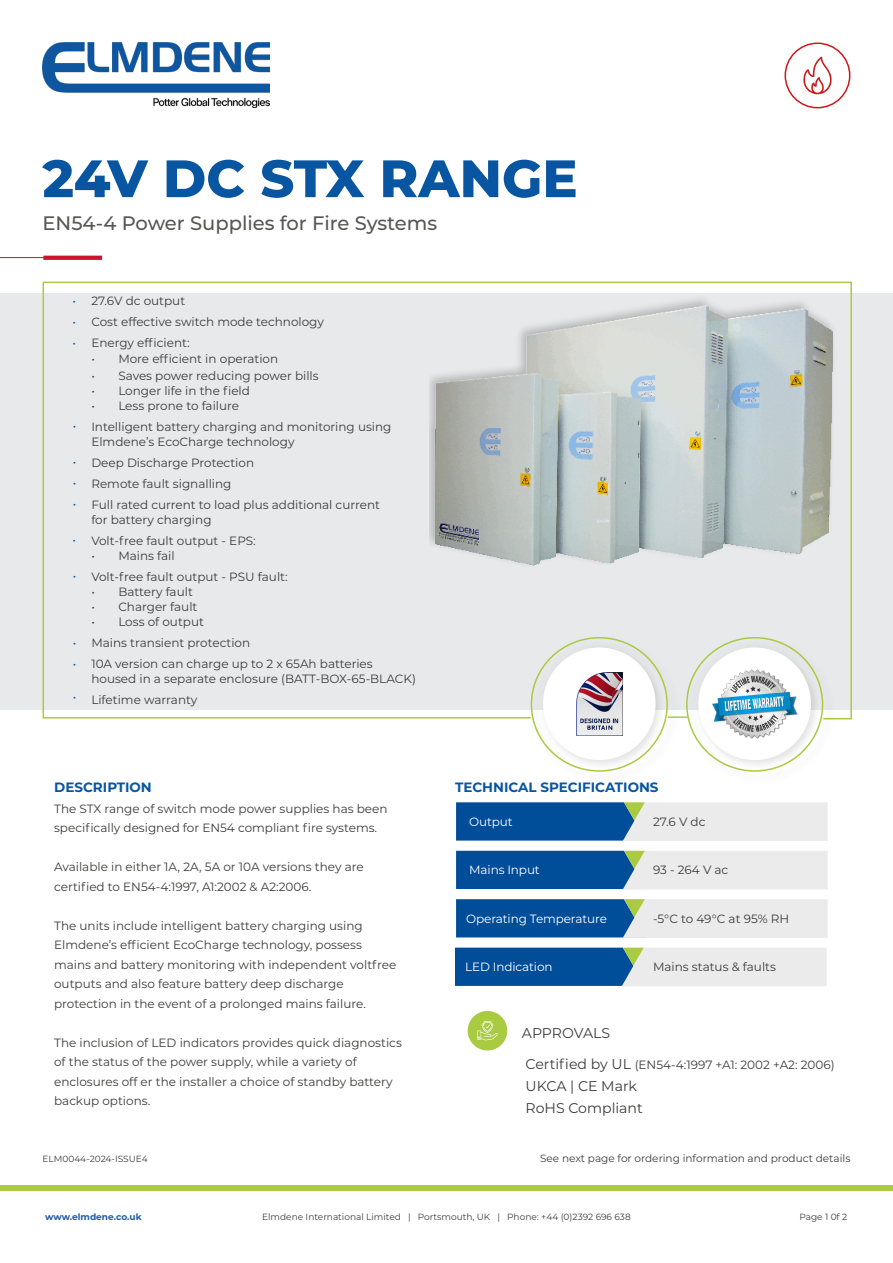
<style>
.page{position:relative;width:893px;height:1263px;background:#fff}
.page>*{position:absolute;margin:0;border:0;box-sizing:border-box;transform-origin:0 0}
.t1{font:800 52.5px "Montserrat";color:#0856a2}
.t2{font:500 19.5px "Montserrat";color:#575756}
.t3{font:14.1px/21.9px "Montserrat";color:#3c3c3b}
.t4{font:700 13.5px "Montserrat";color:#0856a2}
.t5{font:12px/21px "Montserrat";color:#3c3c3b}
.t6{font:12px "Montserrat";letter-spacing:-.01em;color:#fff}
.t7{font:12px/21px "Montserrat";color:#0856a2;text-align:justify}
.t8{font:10.5px "Montserrat";color:#3c3c3b}
.t9{font:9px "Montserrat";color:#3c3c3b}
.t10{font:700 9px "Montserrat";color:#215aa4}
.s1{font-size:14.1px}
</style>
<div class="page">
<div style="left:0;top:293px;width:893px;height:417px;background:#e8e9ea"></div>
<svg style="left:42px;top:281px;width:810px;height:439px"></svg>
<div style="left:784px;top:43px;width:66px;height:65px;border:2px solid #cd1719;border-radius:50%"></div>
<svg style="left:803px;top:57px;width:29px;height:37px"></svg>
<div style="left:429px;top:294px;width:408px;height:275px;background:#e8e9ea"></div>
<img style="left:429px;top:302px;width:411px;height:267px">
<div style="left:468px;top:1011px;width:39px;height:39px;background:#aaca41;border-radius:50%"></div>
<svg style="left:477px;top:1021px;width:21px;height:19px"></svg>
<div style="left:529px;top:635px;width:153px;height:151px;background:#000;opacity:.12"></div>
<div style="left:684px;top:635px;width:153px;height:151px;background:#000;opacity:.12"></div>
<div style="left:538px;top:642px;width:129px;height:129px;background:#000;opacity:.12"></div>
<div style="left:543px;top:647px;width:113px;height:113px;background:#fff;border-radius:50%"></div>
<div style="left:694px;top:642px;width:128px;height:129px;background:#000;opacity:.12"></div>
<div style="left:698px;top:647px;width:113px;height:113px;background:#fff;border-radius:50%"></div>
<img style="left:576px;top:672px;width:46px;height:63px">
<img style="left:710px;top:667px;width:90px;height:74px">
<div style="left:0;top:1185px;width:893px;height:6px;background:#aaca41"></div>
<svg style="left:43px;top:256px;width:59px;height:4px"></svg>
<hr style="left:0;top:257px;width:99px;height:1px;background:#ce132e">
<hr style="left:668px;top:716px;width:20px;height:2px;background:#aaca41">
<svg style="left:456px;top:802px;width:372px;height:39px;background:#7ea2c4"></svg>
<svg style="left:456px;top:851px;width:372px;height:38px;background:#7ca0c3"></svg>
<svg style="left:456px;top:899px;width:372px;height:39px;background:#7ea2c4"></svg>
<svg style="left:455px;top:948px;width:372px;height:38px;background:#7ca0c3"></svg>
<img style="left:43px;top:43px;width:227px;height:65px">
<h1 class="t1" style="left:43px;top:140px;width:537px">24V DC STX RANGE</h1>
<h2 class="t2" style="left:43px;top:210px;width:396px">EN54-4 Power Supplies for Fire Systems</h2>
<p class="t7" style="left:73px;top:290px;width:5px">• • •</p>
<p class="t7" style="left:73px;top:415px;width:5px">•</p>
<p class="t7" style="left:73px;top:451px;width:5px">• • •</p>
<p class="t7" style="left:73px;top:529px;width:5px">•</p>
<p class="t7" style="left:73px;top:565px;width:5px">•</p>
<p class="t7" style="left:73px;top:632px;width:5px">• •</p>
<p class="t7" style="left:73px;top:686px;width:5px">•</p>
<p class="t5" style="left:91px;top:290px;width:234px">27.6V dc output<br>Cost effective switch mode technology<br>Energy efficient:</p>
<p class="t5" style="left:91px;top:348px;width:188px">• More efficient in operation</p>
<p class="t5" style="left:91px;top:365px;width:229px">• Saves power reducing power bills</p>
<p class="t5" style="left:91px;top:380px;width:160px">• Longer life in the field</p>
<p class="t5" style="left:91px;top:395px;width:302px">• Less prone to failure<br>Intelligent battery charging and monitoring using</p>
<p class="t5" style="left:91px;top:431px;width:290px">Elmdene’s EcoCharge technology<br>Deep Discharge Protection<br>Remote fault signalling<br>Full rated current to load plus additional current</p>
<p class="t5" style="left:91px;top:509px;width:166px">for battery charging<br>Volt-free fault output - EPS:</p>
<p class="t5" style="left:91px;top:545px;width:198px">• Mains fail<br>Volt-free fault output - PSU fault:</p>
<p class="t5" style="left:91px;top:581px;width:103px">• Battery fault</p>
<p class="t5" style="left:91px;top:596px;width:108px">• Charger fault</p>
<p class="t5" style="left:91px;top:611px;width:283px">• Loss of output<br>Mains transient protection<br>10A version can charge up to 2 x 65Ah batteries</p>
<p class="t5" style="left:91px;top:668px;width:326px">housed in a separate enclosure (BATT-BOX-65-BLACK)<br>Lifetime warranty</p>
<p class="t4" style="left:54px;top:777px;width:99px">DESCRIPTION</p>
<p class="t4" style="left:455px;top:777px;width:205px">TECHNICAL SPECIFICATIONS</p>
<p class="t5" style="left:54px;top:798px;width:335px;line-height:19.5px">The STX range of switch mode power supplies has been specifically designed for EN54 compliant fire systems.</p>
<p class="t5" style="left:54px;top:857px;width:311px;line-height:19.5px">Available in either 1A, 2A, 5A or 10A versions they are certified to EN54-4:1997, A1:2002 &amp; A2:2006.</p>
<p class="t5" style="left:54px;top:915px;width:344px;line-height:19.5px">The units include intelligent battery charging using Elmdene’s efficient EcoCharge technology, possess mains and battery monitoring with independent voltfree outputs and also feature battery deep discharge protection in the event of a prolonged mains failure.</p>
<p class="t5" style="left:54px;top:1032px;width:349px;line-height:19.5px">The inclusion of LED indicators provides quick diagnostics of the status of the power supply, while a variety of enclosures off er the installer a choice of standby battery backup options.</p>
<p class="t6" style="left:469px;top:813px;width:45px">Output</p>
<p class="t5" style="left:653px;top:810px;width:54px">27.6 V dc</p>
<p class="t6" style="left:469px;top:862px;width:72px">Mains Input</p>
<p class="t5" style="left:653px;top:859px;width:77px">93 - 264 V ac</p>
<p class="t6" style="left:466px;top:910px;width:142px">Operating Temperature</p>
<p class="t5" style="left:653px;top:907px;width:138px">-5°C to 49°C at 95% RH</p>
<p class="t6" style="left:465px;top:958px;width:89px">LED Indication</p>
<p class="t5" style="left:653px;top:956px;width:124px">Mains status &amp; faults</p>
<p class="t3" style="left:522px;top:1021px;width:90px">APPROVALS</p>
<p class="t5" style="left:526px;top:1053px;width:311px"><span class="s1">Certified by UL</span> (EN54-4:1997 +A1: 2002 +A2: 2006)</p>
<p class="t3" style="left:526px;top:1074px;width:119px">UKCA | CE Mark<br>RoHS Compliant</p>
<p class="t9" style="left:43px;top:1152px;width:107px">ELM0044-2024-ISSUE4</p>
<p class="t8" style="left:540px;top:1151px;width:312px">See next page for ordering information and product details</p>
<p class="t10" style="left:45px;top:1211px;width:98px">www.elmdene.co.uk</p>
<p class="t9" style="left:262px;top:1211px;width:370px">Elmdene International Limited | Portsmouth, UK | Phone: +44 (0)2392 696 638</p>
<p class="t9" style="left:799px;top:1211px;width:49px">Page 1 0f 2</p>
</div>
